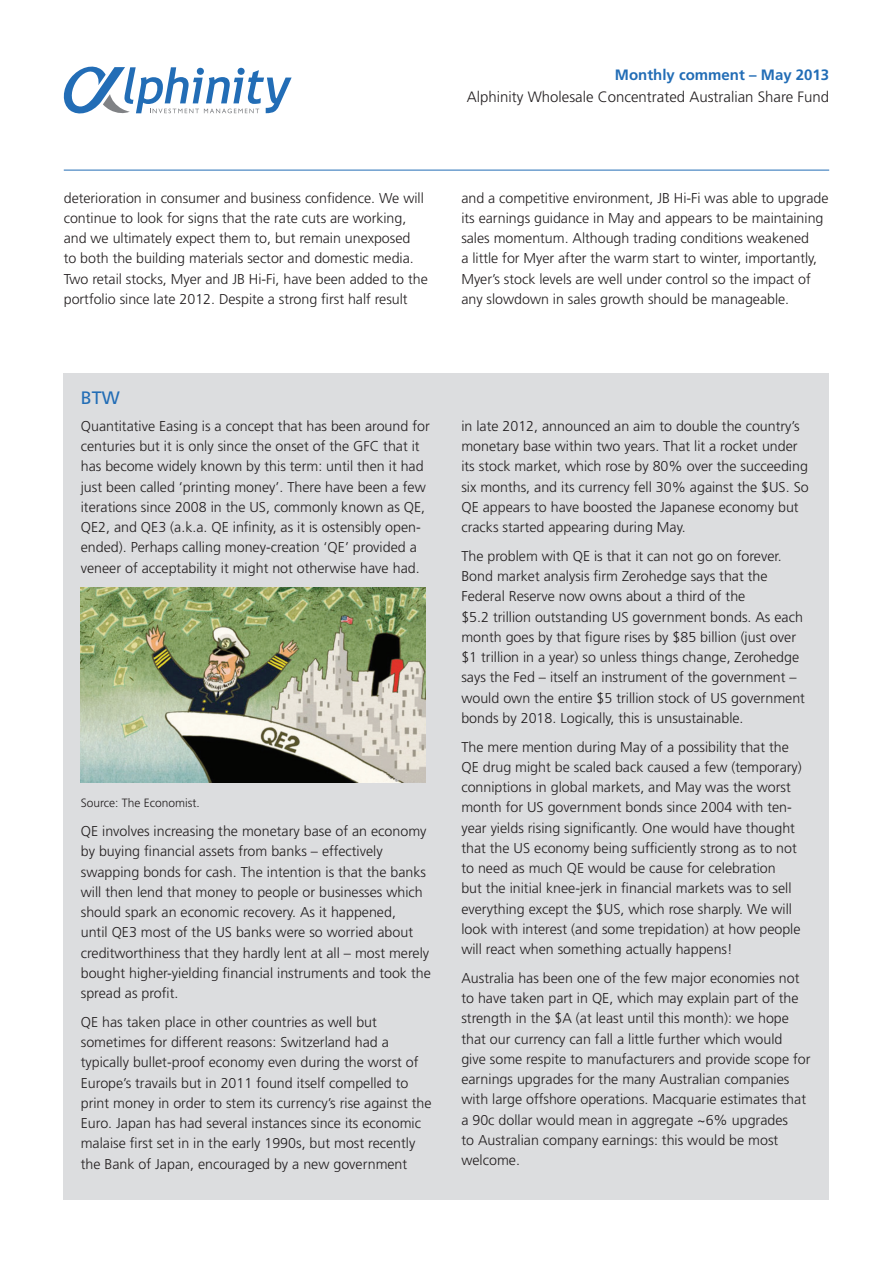
<style>
.page{position:relative;width:893px;height:1263px;background:#fff}
.page>*{position:absolute;margin:0;border:0;box-sizing:border-box;transform-origin:0 0}
.Subhead_-_Level_1{font:18px "Frutiger";color:#226db6}
.t1{font:300 15px "Frutiger";color:#231f20}
.t2{font:700 15px "Frutiger";color:#226db6}
.Body_Text{font:300 14.25px/20.2px "Frutiger";color:#231f20}
.Footnotes{font:300 12px "Frutiger";color:#231f20}
</style>
<div class="page">
<hr style="left:64px;top:170px;width:765px;height:1px;background:#226db6">
<svg style="left:63px;top:66px;width:229px;height:48px"></svg>
<div style="left:64px;top:373px;width:765px;height:826px;background:#dcdddf"></div>
<img style="left:81px;top:588px;width:345px;height:195px">
<p class="t2" style="left:615px;top:66px;width:216px">Monthly comment – May 2013</p>
<p class="t1" style="left:467px;top:89px;width:364px">Alphinity Wholesale Concentrated Australian Share Fund</p>
<p class="Body_Text" style="left:64px;top:187px;width:366px">deterioration in consumer and business confidence. We will continue to look for signs that the rate cuts are working, and we ultimately expect them to, but remain unexposed<br>to both the building materials sector and domestic media.<br>Two retail stocks, Myer and JB Hi-Fi, have been added to the portfolio since late 2012. Despite a strong first half result</p>
<p class="Body_Text" style="left:461px;top:187px;width:369px">and a competitive environment, JB Hi-Fi was able to upgrade its earnings guidance in May and appears to be maintaining sales momentum. Although trading conditions weakened<br>a little for Myer after the warm start to winter, importantly, Myer’s stock levels are well under control so the impact of any slowdown in sales growth should be manageable.</p>
<p class="Subhead_-_Level_1" style="left:81px;top:387px;width:41px">BTW</p>
<p class="Body_Text" style="left:81px;top:416px;width:350px">Quantitative Easing is a concept that has been around for centuries but it is only since the onset of the GFC that it has become widely known by this term: until then it had just been called ‘printing money’. There have been a few iterations since 2008 in the US, commonly known as QE, QE2, and QE3 (a.k.a. QE infinity, as it is ostensibly open&shy;ended). Perhaps calling money-creation ‘QE’ provided a veneer of acceptability it might not otherwise have had.</p>
<p class="Footnotes" style="left:81px;top:796px;width:121px">Source: The Economist.</p>
<p class="Body_Text" style="left:81px;top:821px;width:352px">QE involves increasing the monetary base of an economy by buying financial assets from banks – effectively swapping bonds for cash. The intention is that the banks will then lend that money to people or businesses which should spark an economic recovery. As it happened,<br>until QE3 most of the US banks were so worried about creditworthiness that they hardly lent at all – most merely bought higher-yielding financial instruments and took the spread as profit.</p>
<p class="Body_Text" style="left:81px;top:1012px;width:352px">QE has taken place in other countries as well but sometimes for different reasons: Switzerland had a typically bullet-proof economy even during the worst of Europe’s travails but in 2011 found itself compelled to print money in order to stem its currency’s rise against the Euro. Japan has had several instances since its economic malaise first set in in the early 1990s, but most recently the Bank of Japan, encouraged by a new government</p>
<p class="Body_Text" style="left:461px;top:416px;width:349px">in late 2012, announced an aim to double the country’s monetary base within two years. That lit a rocket under its stock market, which rose by 80% over the succeeding six months, and its currency fell 30% against the $US. So QE appears to have boosted the Japanese economy but cracks started appearing during May.</p>
<p class="Body_Text" style="left:461px;top:546px;width:345px">The problem with QE is that it can not go on forever.<br>Bond market analysis firm Zerohedge says that the Federal Reserve now owns about a third of the<br>$5.2 trillion outstanding US government bonds. As each month goes by that figure rises by $85 billion (just over $1 trillion in a year) so unless things change, Zerohedge says the Fed – itself an instrument of the government – would own the entire $5 trillion stock of US government bonds by 2018. Logically, this is unsustainable.</p>
<p class="Body_Text" style="left:461px;top:736px;width:342px">The mere mention during May of a possibility that the QE drug might be scaled back caused a few (temporary) conniptions in global markets, and May was the worst month for US government bonds since 2004 with ten&shy;year yields rising significantly. One would have thought that the US economy being sufficiently strong as to not to need as much QE would be cause for celebration<br>but the initial knee-jerk in financial markets was to sell everything except the $US, which rose sharply. We will look with interest (and some trepidation) at how people will react when something actually happens!</p>
<p class="Body_Text" style="left:461px;top:968px;width:351px">Australia has been one of the few major economies not to have taken part in QE, which may explain part of the strength in the $A (at least until this month): we hope that our currency can fall a little further which would give some respite to manufacturers and provide scope for earnings upgrades for the many Australian companies with large offshore operations. Macquarie estimates that a 90c dollar would mean in aggregate ~6% upgrades<br>to Australian company earnings: this would be most welcome.</p>
</div>
